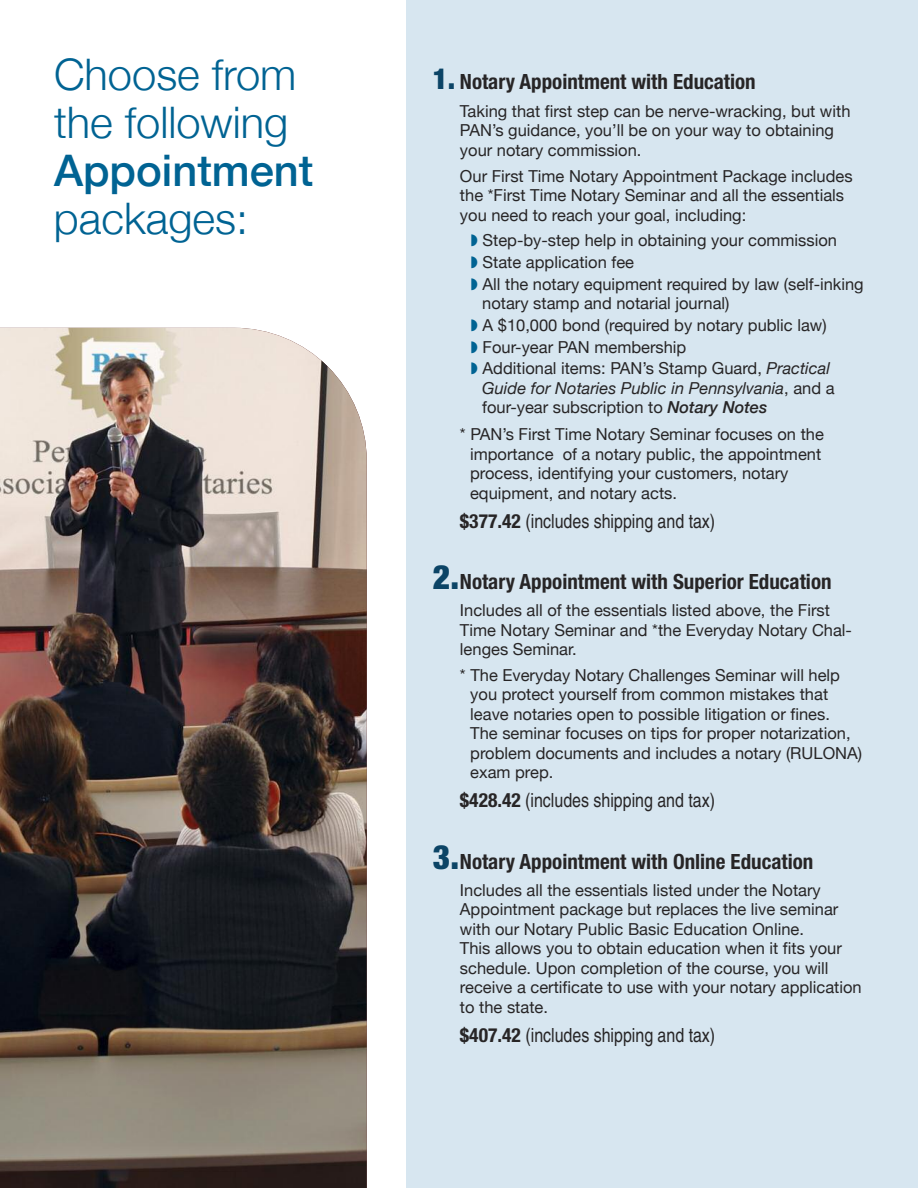
<style>
.page{position:relative;width:918px;height:1188px;background:#fff}
.page>*{position:absolute;margin:0;border:0;box-sizing:border-box;transform-origin:0 0}
.t1{font:300 43.5px/48px "Helvetica Neue";color:#006393}
.t2{font:500 43.5px "Helvetica Neue";color:#006393}
.t3{font:700 condensed 21px "Helvetica Neue";color:#272526}
.t4{font:condensed 19.5px "Helvetica";color:#272526}
.t5{font:16.5px/19.5px "Helvetica Neue";color:#272526}
.t6{font:italic 16.5px/19.5px "Helvetica Neue";color:#272526}
.s1{font-weight:900;font-size:28.8px;color:#0b4466}
.s2{font-style:italic}
.s3{font-style:normal}
.s4{font-weight:500}
.s5{font-family:"Helvetica Neue";font-weight:700}
.s6{font-weight:900;font-size:33.6px;color:#0b4466}
</style>
<div class="page">
<img style="left:0;top:328px;width:367px;height:860px">
<div style="left:406px;top:0;width:512px;height:1188px;background:#d7e6f0"></div>
<h1 class="t1" style="left:54px;top:50px;width:244px">Choose from the following</h1>
<h1 class="t2" style="left:54px;top:144px;width:261px">appointment</h1>
<h1 class="t1" style="left:54px;top:194px;width:196px">packages:</h1>
<p class="t3" style="left:433px;top:65px;width:324px"><span class="s1">1.</span> Notary Appointment with Education</p>
<p class="t5" style="left:460px;top:101px;width:392px">Taking that first step can be nerve-wracking, but with<br>PAN’s guidance, you’ll be on your way to obtaining your notary commission.</p>
<p class="t5" style="left:460px;top:166px;width:394px">Our First Time Notary Appointment Package includes the *First Time Notary Seminar and all the essentials you need to reach your goal, including:</p>
<p class="t5" style="left:483px;top:230px;width:383px;line-height:21.6px">Step-by-step help in obtaining your commission<br>State application fee<br>All the notary equipment required by law (self-inking</p>
<p class="t5" style="left:482px;top:292px;width:349px;line-height:21.6px">notary stamp and notarial journal)<br>A $10,000 bond (required by notary public law)<br>Four-year PAN membership<br>Additional items: PAN’s Stamp Guard, <span class="s2">Practical</span></p>
<p class="t6" style="left:482px;top:378px;width:354px">Guide for Notaries Public in Pennsylvania<span class="s3">, and a four-year subscription to</span> <span class="s4">Notary Notes</span></p>
<p class="t5" style="left:470px;top:425px;width:355px;text-indent:-10px">* PAN’s First Time Notary Seminar focuses on the importance of a notary public, the appointment process, identifying your customers, notary equipment, and notary acts.</p>
<p class="t4" style="left:460px;top:514px;width:257px"><span class="s5">$377.42</span> (includes shipping and tax)</p>
<p class="t3" style="left:433px;top:564px;width:400px"><span class="s6">2.</span>Notary Appointment with Superior Education</p>
<p class="t5" style="left:460px;top:600px;width:394px">Includes all of the essentials listed above, the First<br>Time Notary Seminar and *the Everyday Notary Chal&shy;lenges Seminar.</p>
<p class="t5" style="left:470px;top:665px;width:393px;text-indent:-10px">* The Everyday Notary Challenges Seminar will help you protect yourself from common mistakes that leave notaries open to possible litigation or fines.<br>The seminar focuses on tips for proper notarization, problem documents and includes a notary (RULONA) exam prep.</p>
<p class="t4" style="left:460px;top:793px;width:257px"><span class="s5">$428.42</span> (includes shipping and tax)</p>
<p class="t3" style="left:433px;top:844px;width:382px"><span class="s6">3.</span>Notary Appointment with Online Education</p>
<p class="t5" style="left:460px;top:880px;width:403px">Includes all the essentials listed under the Notary Appointment package but replaces the live seminar with our Notary Public Basic Education Online.<br>This allows you to obtain education when it fits your schedule. Upon completion of the course, you will receive a certificate to use with your notary application to the state.</p>
<p class="t4" style="left:460px;top:1028px;width:257px"><span class="s5">$407.42</span> (includes shipping and tax)</p>
</div>
